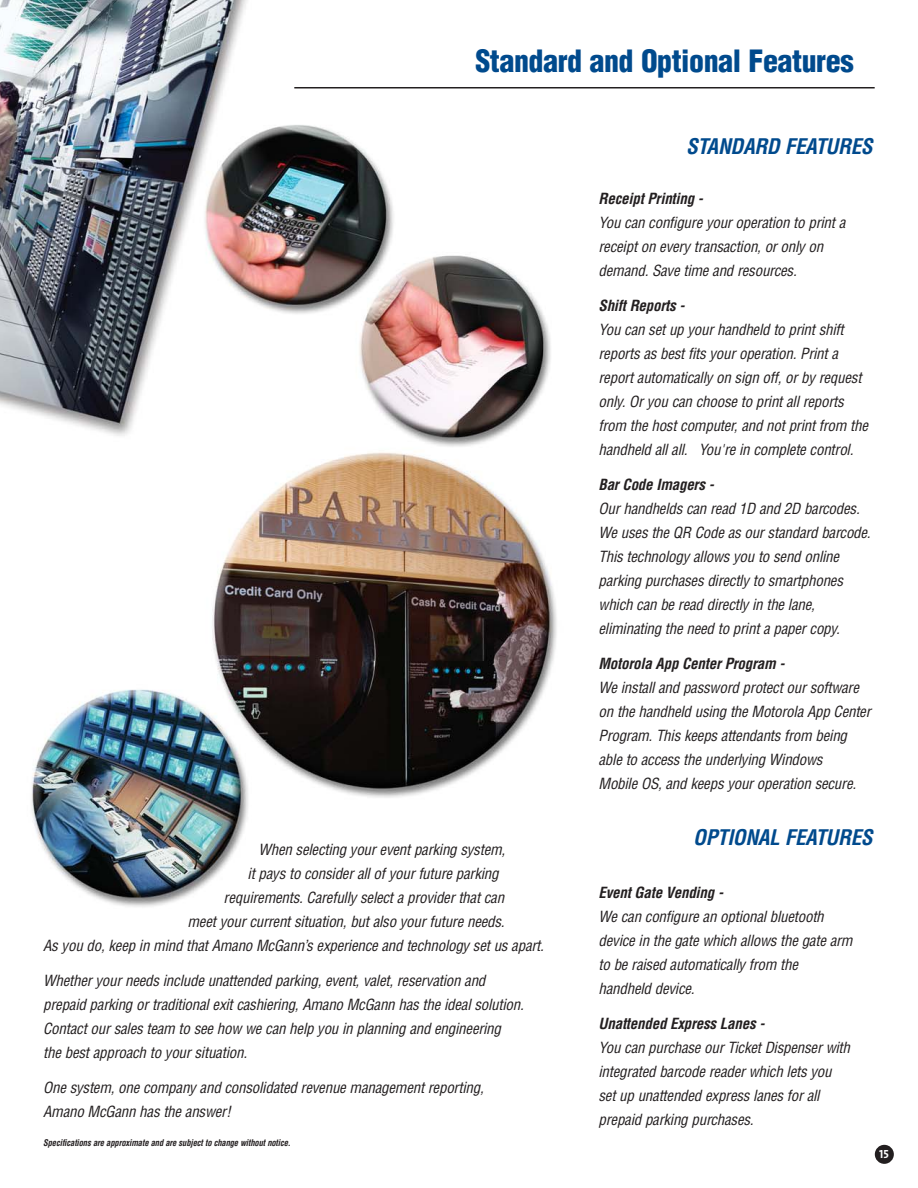
<style>
.page{position:relative;width:918px;height:1188px;background:#fff}
.page>*{position:absolute;margin:0;border:0;box-sizing:border-box;transform-origin:0 0}
.t1{font:900 condensed 30px "Helvetica";letter-spacing:-.015em;color:#004a8d}
.t2{font:italic 700 condensed 21px "Helvetica";letter-spacing:-.015em;color:#004a8d}
.t3{font:italic condensed 15px/24px "Helvetica";letter-spacing:-.015em;color:#231f20}
.t4{font:italic 700 condensed 15px "Helvetica";color:#231f20}
.t5{font:11.85px "The Mix Bold Caps";color:#fff}
.t6{font:italic 700 condensed 9px "Helvetica";color:#231f20;scale:.95 1}
</style>
<div class="page">
<img style="left:0;top:0;width:894px;height:1164px">
<hr style="left:294px;top:87px;width:581px;height:1px;background:#231f20">
<div style="left:875px;top:1145px;width:19px;height:19px;background:#231f20;border-radius:50%"></div>
<h1 class="t1" style="left:475px;top:49px;width:380px">Standard and Optional Features</h1>
<p class="t3" style="left:258px;top:839px;width:251px">When selecting youreventparking system,</p>
<p class="t3" style="left:248px;top:863px;width:256px">itpays to considerallofyourfuture parking</p>
<p class="t3" style="left:224px;top:887px;width:285px">requirements.Carefully selecta providerthatcan</p>
<p class="t3" style="left:188px;top:911px;width:322px">meetyourcurrentsituation,butalso yourfuture needs.</p>
<p class="t3" style="left:43px;top:935px;width:505px">As you do,keep in mind thatAmano McGann’s experience and technology setus apart.</p>
<p class="t3" style="left:43px;top:970px;width:485px">Whetheryourneeds include unattended parking,event,valet,reservation and prepaid parking ortraditionalexitcashiering,Amano McGann has the idealsolution.<br>Contactoursales team to see how we can help you in planning and engineering the bestapproach to yoursituation.</p>
<p class="t3" style="left:43px;top:1076px;width:445px">One system,one company and consolidated revenue managementreporting,<br>Amano McGann has the answer!</p>
<p class="t6" style="left:43px;top:1139px;width:264px">Specifications are approximate and are subjectto change withoutnotice.</p>
<h2 class="t2" style="left:686px;top:139px;width:192px">STANDARD FEATURES</h2>
<p class="t4" style="left:599px;top:193px;width:109px">ReceiptPrinting -</p>
<p class="t3" style="left:599px;top:212px;width:251px">You can configure youroperation to printa receipton every transaction,oronly on demand.Save time and resources.</p>
<p class="t4" style="left:599px;top:300px;width:90px">ShiftReports -</p>
<p class="t3" style="left:599px;top:319px;width:274px">You can setup yourhandheld to printshift reports as bestfits youroperation.Printa reportautomatically on sign off,orby request only.Oryou can choose to printallreports from the hostcomputer,and notprintfrom the handheld allall. You're in complete control.</p>
<p class="t4" style="left:599px;top:479px;width:120px">BarCode Imagers -</p>
<p class="t3" style="left:599px;top:498px;width:277px">Ourhandhelds can read 1D and 2D barcodes.<br>We uses the QR Code as ourstandard barcode.<br>This technology allows you to send online parking purchases directly to smartphones which can be read directly in the lane, eliminating the need to printa papercopy.</p>
<p class="t4" style="left:599px;top:657px;width:190px">Motorola App CenterProgram -</p>
<p class="t3" style="left:599px;top:676px;width:277px">We installand password protectoursoftware on the handheld using the Motorola App Center Program.This keeps attendants from being able to access the underlying Windows<br>Mobile OS,and keeps youroperation secure.</p>
<h2 class="t2" style="left:693px;top:830px;width:185px">OPTIONAL FEATURES</h2>
<p class="t4" style="left:599px;top:887px;width:129px">EventGate Vending -</p>
<p class="t3" style="left:599px;top:906px;width:258px">We can configure an optionalbluetooth device in the gate which allows the gate arm to be raised automatically from the handheld device.</p>
<p class="t4" style="left:599px;top:1017px;width:170px">Unattended Express Lanes -</p>
<p class="t3" style="left:599px;top:1036px;width:256px">You can purchase ourTicketDispenserwith integrated barcode readerwhich lets you setup unattended express lanes forall prepaid parking purchases.</p>
<p class="t5" style="left:879px;top:1147px;width:11px">15</p>
</div>
